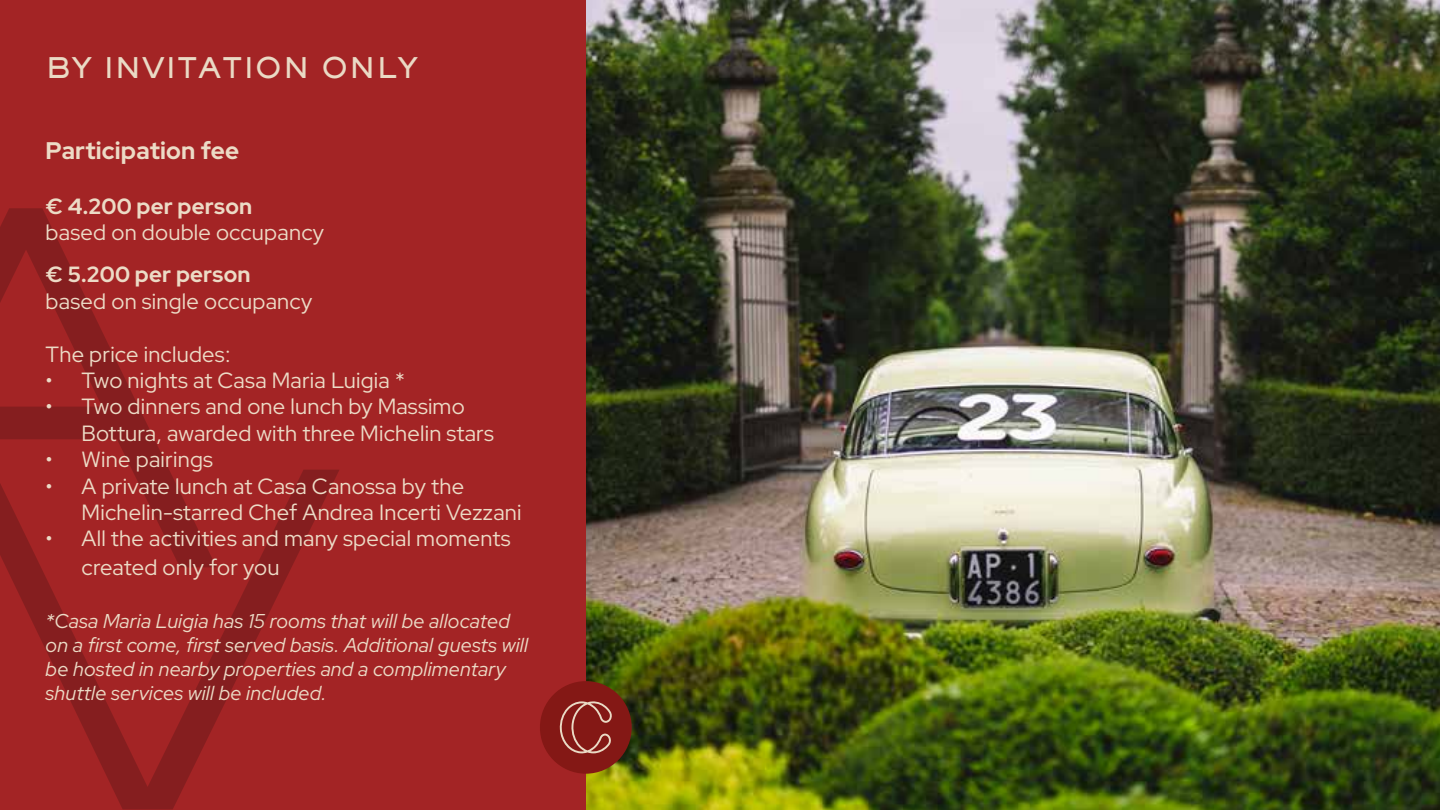
<style>
.page{position:relative;width:1440px;height:810px;background:#fff}
.page>*{position:absolute;margin:0;border:0;box-sizing:border-box;transform-origin:0 0}
.t1{font:800 28px "Sackers Gothic Std";letter-spacing:.01em;color:#eadac5}
.t2{font:700 24px "Red Hat Display";letter-spacing:.01em;color:#ecdbc6}
.t3{font:22px/26.4px "Red Hat Display";letter-spacing:.01em;color:#ecdbc6}
.t4{font:700 22px "Red Hat Display";letter-spacing:.01em;color:#ecdbc6}
.t5{font:italic 20px/24px "Red Hat Display";letter-spacing:.01em;color:#ecdbc6}
</style>
<div class="page">
<img style="left:569px;top:0;width:871px;height:810px">
<div style="left:0;top:0;width:586px;height:809px;background:#a32425"></div>
<svg style="left:6px;top:469px;width:333px;height:340px"></svg>
<svg style="left:0;top:208px;width:217px;height:359px"></svg>
<div style="left:540px;top:681px;width:92px;height:92px;background:#841815;border-radius:50%"></div>
<svg style="left:559px;top:701px;width:53px;height:52px"></svg>
<p class="t1" style="left:46px;top:49px;width:374px">BY INVITATION ONLY</p>
<p class="t2" style="left:46px;top:134px;width:195px">Participation fee</p>
<p class="t4" style="left:46px;top:192px;width:208px">€ 4.200 per person</p>
<p class="t3" style="left:46px;top:219px;width:280px">based on double occupancy</p>
<p class="t4" style="left:46px;top:260px;width:206px">€ 5.200 per person</p>
<p class="t3" style="left:46px;top:287px;width:268px">based on single occupancy</p>
<p class="t3" style="left:46px;top:340px;width:186px">The price includes:</p>
<p class="t3" style="left:46px;top:366px;width:361px">• Two nights at Casa Maria Luigia *</p>
<p class="t3" style="left:82px;top:393px;width:414px;text-indent:-36px">• Two dinners and one lunch by Massimo<br>Bottura, awarded with three Michelin stars</p>
<p class="t3" style="left:46px;top:446px;width:169px">• Wine pairings</p>
<p class="t3" style="left:82px;top:472px;width:442px;text-indent:-36px">• A private lunch at Casa Canossa by the<br>Michelin-starred Chef Andrea Incerti Vezzani</p>
<p class="t3" style="left:82px;top:524px;width:431px;line-height:28.8px;text-indent:-36px">• All the activities and many special moments created only for you</p>
<p class="t5" style="left:46px;top:608px;width:484px">*Casa Maria Luigia has 15 rooms that will be allocated on a first come, first served basis. Additional guests will be hosted in nearby properties and a complimentary shuttle services will be included.</p>
</div>
